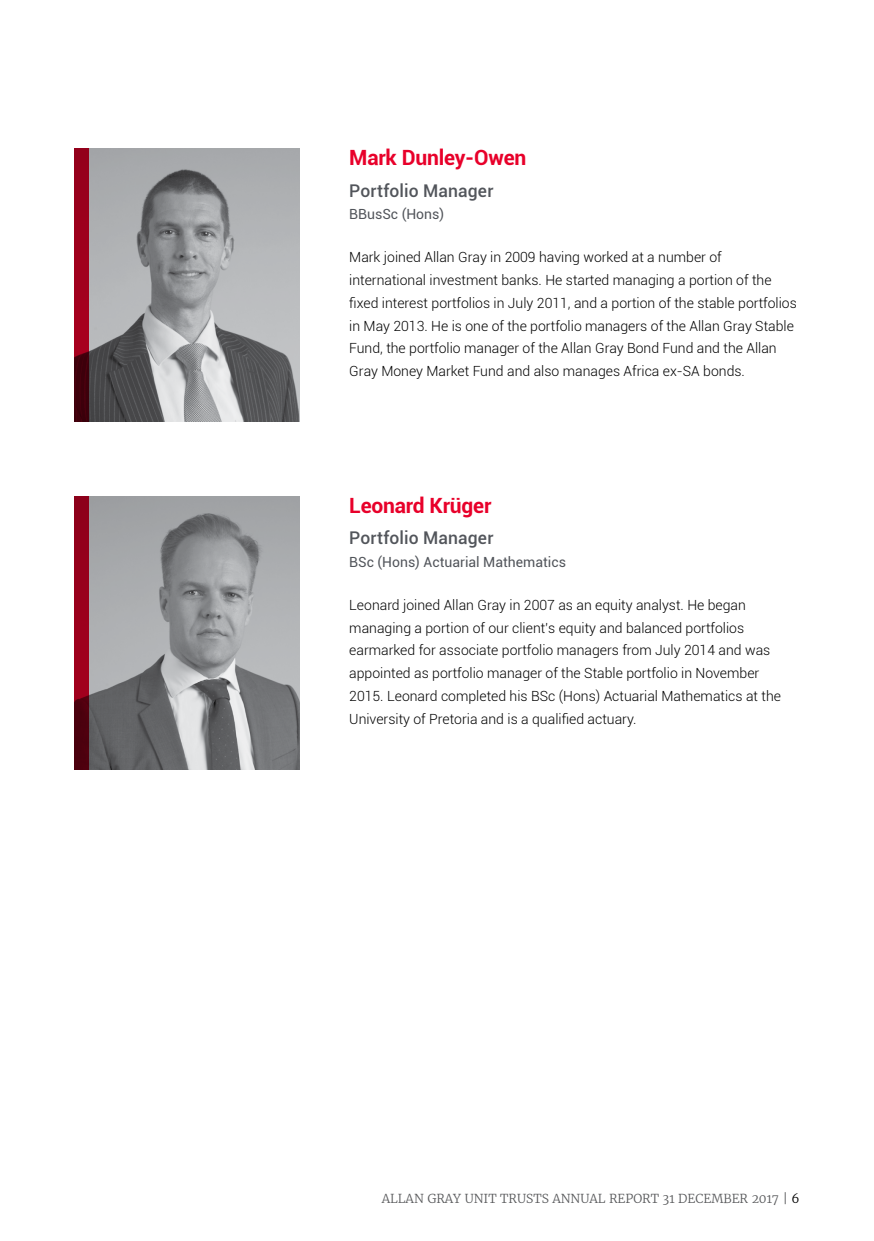
<style>
.page{position:relative;width:874px;height:1241px;background:#fff}
.page>*{position:absolute;margin:0;border:0;box-sizing:border-box;transform-origin:0 0}
.t1{font:700 21px "Roboto";letter-spacing:-.01em;color:#e8002a}
.t2{font:500 17.5px "Roboto";letter-spacing:.005em;color:#52555b}
.t3{font:300 14px/22.8px "Roboto";color:#000}
.t4{font:14px "Roboto";color:#52555b}
.t5{font:300 12.25px "Merriweather";color:#58595b}
.s1{color:#000}
</style>
<div class="page">
<img style="left:89px;top:496px;width:210px;height:273px">
<svg style="left:74px;top:496px;width:15px;height:273px;background:#840018"></svg>
<img style="left:89px;top:149px;width:210px;height:273px">
<svg style="left:74px;top:149px;width:15px;height:273px;background:#860018"></svg>
<h1 class="t1" style="left:349px;top:143px;width:178px">Mark Dunley-Owen</h1>
<p class="t2" style="left:349px;top:178px;width:146px">Portfolio Manager</p>
<p class="t4" style="left:349px;top:205px;width:96px">BBusSc (Hons)</p>
<p class="t3" style="left:349px;top:245px;width:449px">Mark joined Allan Gray in 2009 having worked at a number of international investment banks. He started managing a portion of the fixed interest portfolios in July 2011, and a portion of the stable portfolios in May 2013. He is one of the portfolio managers of the Allan Gray Stable Fund, the portfolio manager of the Allan Gray Bond Fund and the Allan Gray Money Market Fund and also manages Africa ex-SA bonds.</p>
<h1 class="t1" style="left:349px;top:490px;width:143px">Leonard Krüger</h1>
<p class="t2" style="left:349px;top:525px;width:146px">Portfolio Manager</p>
<p class="t4" style="left:349px;top:552px;width:218px">BSc (Hons) Actuarial Mathematics</p>
<p class="t3" style="left:349px;top:593px;width:433px">Leonard joined Allan Gray in 2007 as an equity analyst. He began managing a portion of our client’s equity and balanced portfolios earmarked for associate portfolio managers from July 2014 and was appointed as portfolio manager of the Stable portfolio in November 2015. Leonard completed his BSc (Hons) Actuarial Mathematics at the University of Pretoria and is a qualified actuary.</p>
<p class="t5" style="left:381px;top:1190px;width:419px">ALLAN GRAY UNIT TRUSTS ANNUAL REPORT 31 DECEMBER 2017 | <span class="s1">6</span></p>
</div>
